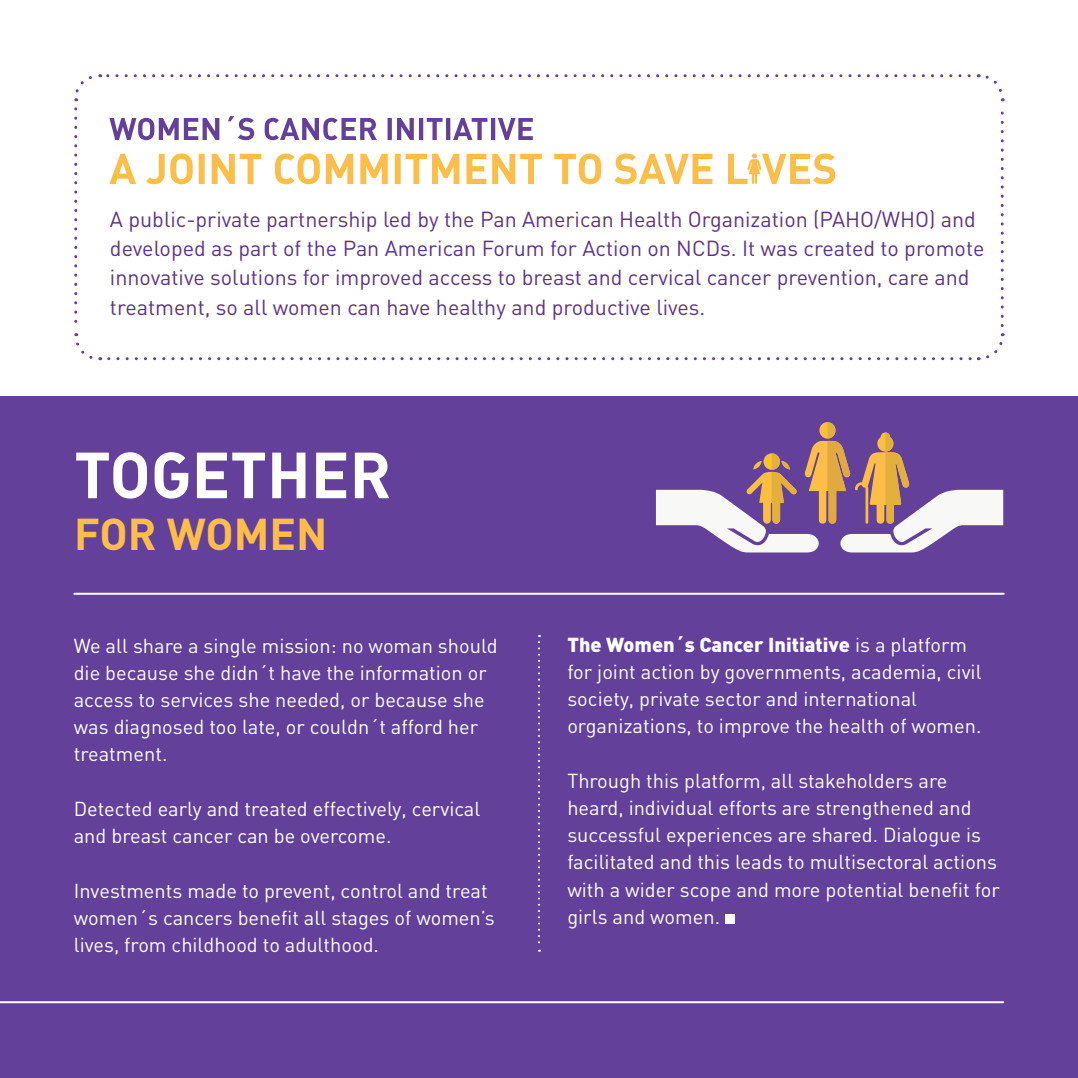
<style>
.page{position:relative;width:1078px;height:1078px;background:#fff}
.page>*{position:absolute;margin:0;border:0;box-sizing:border-box;transform-origin:0 0}
.t1{font:64px "DIN Bold Alternate";color:#fff}
.t2{font:44px "DIN Bold Alternate";color:#fdbe49}
.t3{font:21.4px/29.2px "DIN";color:#5d3285}
.t4{font:20px/27.2px "DIN";color:#fff}
.s1{font-weight:900}
</style>
<div class="page">
<div style="left:0;top:397px;width:1077px;height:680px;background:#634099"></div>
<svg style="left:74px;top:76px;width:18px;height:25px"></svg>
<svg style="left:74px;top:109px;width:27px;height:252px"></svg>
<svg style="left:109px;top:333px;width:896px;height:27px"></svg>
<svg style="left:977px;top:74px;width:26px;height:251px"></svg>
<svg style="left:100px;top:74px;width:869px;height:3px"></svg>
<hr style="left:0;top:1000px;width:1002px;height:2px;background:#fff">
<svg style="left:538px;top:635px;width:2px;height:316px"></svg>
<div style="left:724px;top:913px;width:10px;height:10px;background:#fff"></div>
<svg style="left:656px;top:422px;width:346px;height:130px"></svg>
<hr style="left:74px;top:592px;width:929px;height:2px;background:#fff">
<svg style="left:109px;top:153px;width:603px;height:31px"></svg>
<svg style="left:109px;top:116px;width:423px;height:24px"></svg>
<svg style="left:728px;top:153px;width:107px;height:31px"></svg>
<p class="t3" style="left:110px;top:204px;width:875px">A public-private partnership led by the Pan American Health Organization (PAHO/WHO) and developed as part of the Pan American Forum for Action on NCDs. It was created to promote innovative solutions for improved access to breast and cervical cancer prevention, care and treatment, so all women can have healthy and productive lives.</p>
<p class="t1" style="left:74px;top:433px;width:318px">TOGETHER</p>
<p class="t2" style="left:74px;top:505px;width:254px">FOR WOMEN</p>
<p class="t4" style="left:74px;top:631px;width:425px">We all share a single mission: no woman should die because she didn´t have the information or access to services she needed, or because she was diagnosed too late, or couldn´t afford her treatment.</p>
<p class="t4" style="left:74px;top:794px;width:408px">Detected early and treated effectively, cervical and breast cancer can be overcome.</p>
<p class="t4" style="left:74px;top:876px;width:422px">Investments made to prevent, control and treat women´s cancers benefit all stages of women’s lives, from childhood to adulthood.</p>
<p class="t4" style="left:567px;top:630px;width:415px"><span class="s1">The Women´s Cancer Initiative</span> is a platform for joint action by governments, academia, civil society, private sector and international</p>
<p class="t4" style="left:567px;top:712px;width:415px">organizations, to improve the health of women.</p>
<p class="t4" style="left:567px;top:766px;width:434px">Through this platform, all stakeholders are heard, individual efforts are strengthened and successful experiences are shared. Dialogue is facilitated and this leads to multisectoral actions with a wider scope and more potential benefit for girls and women.</p>
</div>
